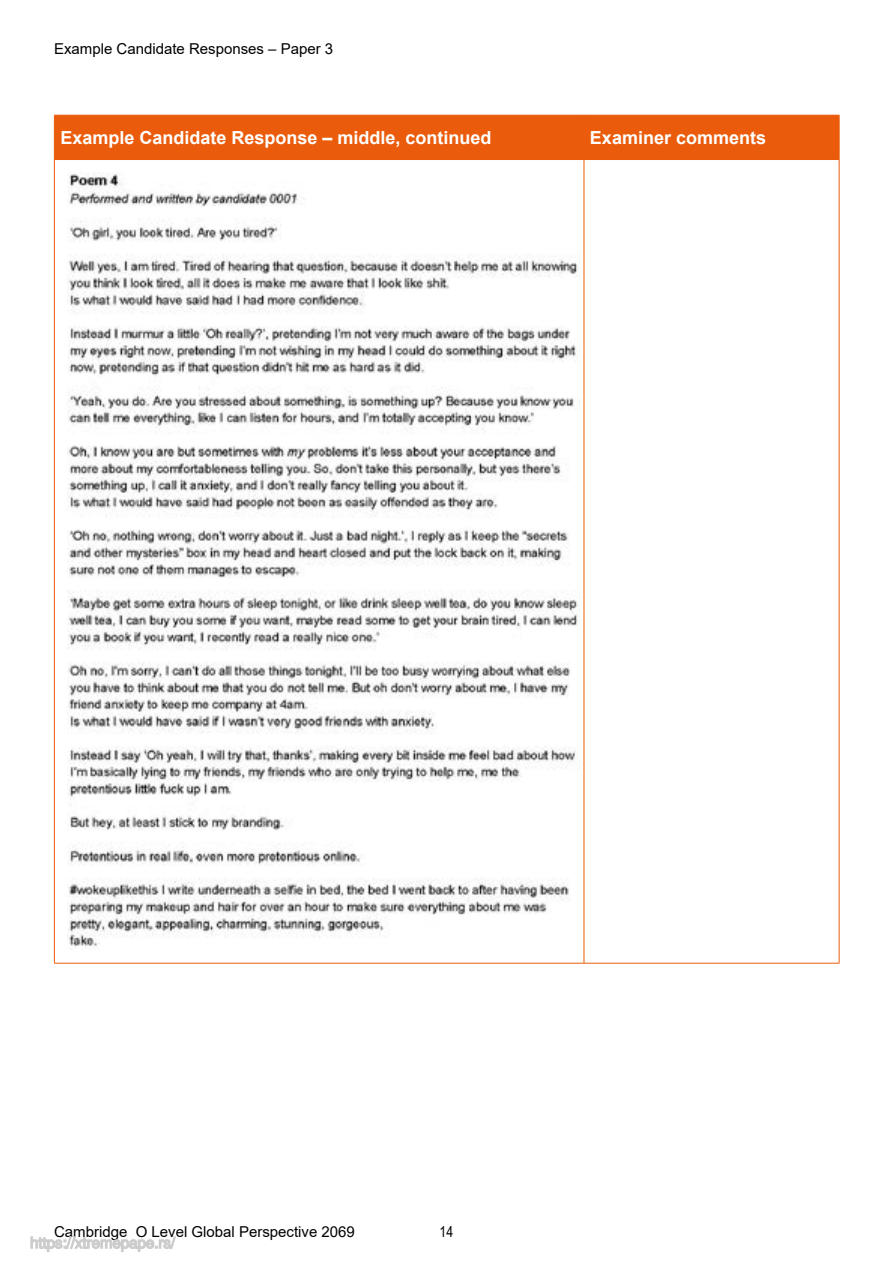
<style>
.page{position:relative;width:893px;height:1263px;background:#fff}
.page>*{position:absolute;margin:0;border:0;box-sizing:border-box;transform-origin:0 0}
.t1{font:700 18px "Arial";color:#fff}
.t2{font:15px "Arial";color:#000}
.t3{font:15px "Arial Narrow";color:#000}
</style>
<div class="page">
<div style="left:55px;top:116px;width:784px;height:43px;background:#ea5c0b"></div>
<hr style="left:54px;top:116px;width:1px;height:43px;background:#ea5c0b">
<hr style="left:54px;top:115px;width:530px;height:1px;background:#ea5c0b">
<hr style="left:54px;top:159px;width:530px;height:1px;background:#ea5c0b">
<hr style="left:584px;top:116px;width:1px;height:43px;background:#ea5c0b">
<hr style="left:584px;top:115px;width:255px;height:1px;background:#ea5c0b">
<hr style="left:839px;top:116px;width:1px;height:43px;background:#ea5c0b">
<hr style="left:584px;top:159px;width:255px;height:1px;background:#ea5c0b">
<hr style="left:54px;top:160px;width:1px;height:803px;background:#ea5c0b">
<hr style="left:584px;top:160px;width:1px;height:803px;background:#ea5c0b">
<hr style="left:839px;top:160px;width:1px;height:803px;background:#ea5c0b">
<hr style="left:54px;top:963px;width:530px;height:1px;background:#ea5c0b">
<hr style="left:584px;top:963px;width:255px;height:1px;background:#ea5c0b">
<img style="left:67px;top:172px;width:512px;height:776px">
<svg style="left:30px;top:1236px;width:146px;height:16px"></svg>
<p class="t2" style="left:54px;top:43px;width:281px">Example Candidate Responses – Paper 3</p>
<p class="t1" style="left:60px;top:131px;width:433px">Example Candidate Response – middle, continued</p>
<p class="t1" style="left:590px;top:131px;width:178px">Examiner comments</p>
<p class="t2" style="left:54px;top:1226px;width:302px">Cambridge O Level Global Perspective 2069</p>
<p class="t3" style="left:440px;top:1223px;width:15px">14</p>
</div>
